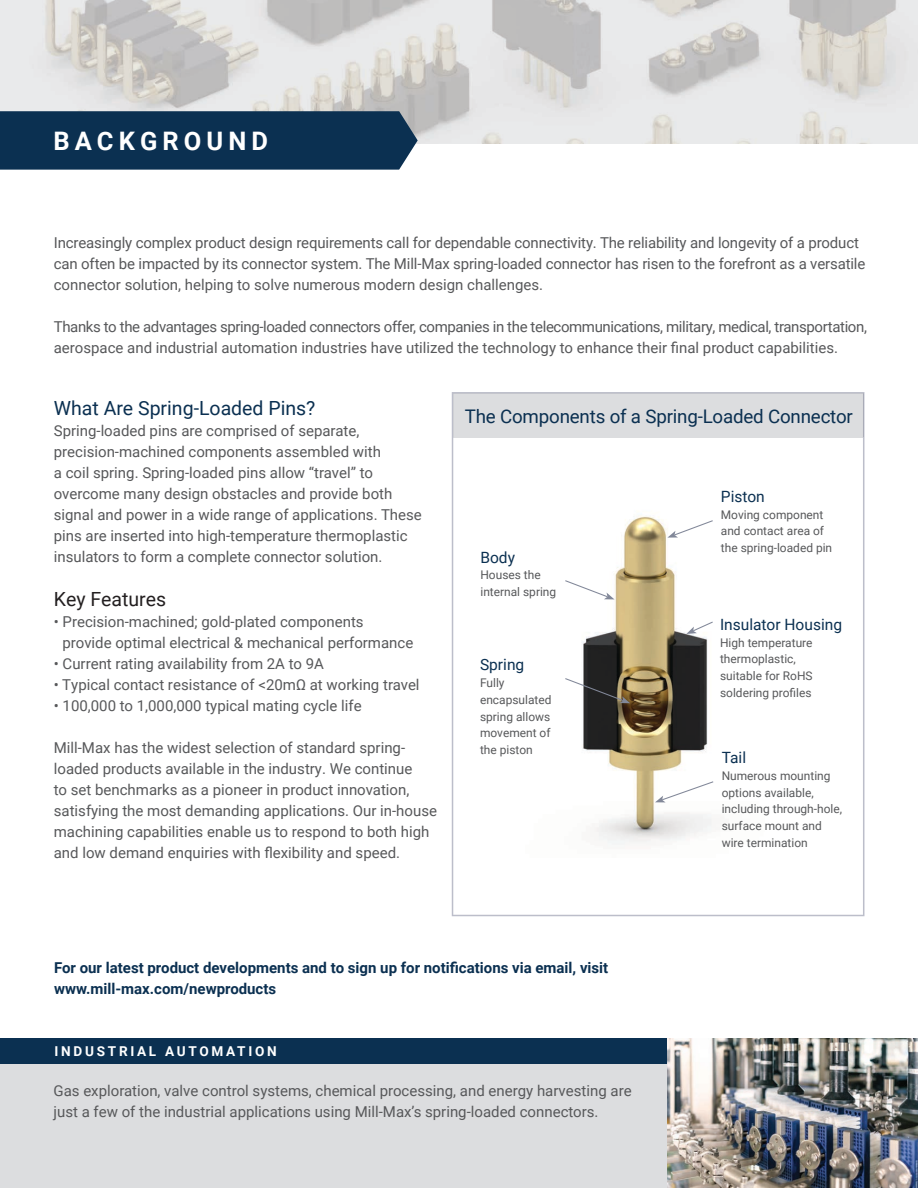
<style>
.page{position:relative;width:918px;height:1188px;background:#fff}
.page>*{position:absolute;margin:0;border:0;box-sizing:border-box;transform-origin:0 0}
.t1{font:700 25.5px "Roboto";letter-spacing:.2em;color:#fff}
.t2{font:19.5px "Roboto";color:#0b3051}
.t3{font:19.5px "Roboto";color:#231f20}
.t4{font:18.75px "Roboto";letter-spacing:-.01em;color:#0b3051}
.t5{font:15.6px "Roboto";color:#0b3051}
.t6{font:15px/21px "Roboto";color:#57585a}
.t7{font:15px/21px "Roboto";letter-spacing:-.025em;color:#57585a}
.t8{font:700 15px/21px "Roboto";color:#0b3051}
.t9{font:700 13.65px "Roboto";letter-spacing:.2em;color:#fff}
.t10{font:12px/16.6px "Roboto";color:#57585a}
</style>
<div class="page">
<svg style="left:452px;top:392px;width:412px;height:524px"></svg>
<div style="left:453px;top:393px;width:411px;height:44px;background:#dcdddf"></div>
<img style="left:0;top:0;width:918px;height:144px">
<div style="left:0;top:111px;width:418px;height:59px;background:#0b3051"></div>
<div style="left:0;top:1040px;width:918px;height:148px;background:#dcdddf"></div>
<div style="left:0;top:1038px;width:864px;height:26px;background:#0b3051"></div>
<img style="left:667px;top:1038px;width:251px;height:150px">
<img style="left:522px;top:494px;width:242px;height:364px">
<svg style="left:667px;top:519px;width:47px;height:19px"></svg>
<svg style="left:686px;top:621px;width:28px;height:13px"></svg>
<svg style="left:655px;top:780px;width:60px;height:22px"></svg>
<svg style="left:564px;top:677px;width:66px;height:26px"></svg>
<svg style="left:564px;top:579px;width:51px;height:20px"></svg>
<h1 class="t1" style="left:53px;top:123px;width:216px">BACKGROUND</h1>
<p class="t6" style="left:54px;top:232px;width:813px">Increasingly complex product design requirements call for dependable connectivity. The reliability and longevity of a product can often be impacted by its connector system. The Mill-Max spring-loaded connector has risen to the forefront as a versatile connector solution, helping to solve numerous modern design challenges.</p>
<p class="t7" style="left:54px;top:316px;width:815px">Thanks to the advantages spring-loaded connectors offer, companies in the telecommunications, military, medical, transportation, aerospace and industrial automation industries have utilized the technology to enhance their final product capabilities.</p>
<h2 class="t2" style="left:54px;top:394px;width:263px">What Are Spring-Loaded Pins?</h2>
<p class="t6" style="left:54px;top:420px;width:370px">Spring-loaded pins are comprised of separate, precision-machined components assembled with<br>a coil spring. Spring-loaded pins allow “travel” to overcome many design obstacles and provide both signal and power in a wide range of applications. These pins are inserted into high-temperature thermoplastic insulators to form a complete connector solution.</p>
<h2 class="t3" style="left:54px;top:586px;width:114px">Key Features</h2>
<p class="t6" style="left:63px;top:611px;width:352px;text-indent:-9px">• Precision-machined; gold-plated components provide optimal electrical &amp; mechanical performance</p>
<p class="t6" style="left:54px;top:653px;width:272px">• Current rating availability from 2A to 9A</p>
<p class="t6" style="left:54px;top:674px;width:367px">• Typical contact resistance of &lt;20mΩ at working travel</p>
<p class="t6" style="left:54px;top:695px;width:309px">• 100,000 to 1,000,000 typical mating cycle life</p>
<p class="t6" style="left:54px;top:737px;width:385px">Mill-Max has the widest selection of standard spring&shy;loaded products available in the industry. We continue<br>to set benchmarks as a pioneer in product innovation, satisfying the most demanding applications. Our in-house machining capabilities enable us to respond to both high and low demand enquiries with flexibility and speed.</p>
<p class="t4" style="left:465px;top:403px;width:390px">The Components of a Spring-Loaded Connector</p>
<p class="t5" style="left:480px;top:546px;width:36px">Body</p>
<p class="t10" style="left:480px;top:566px;width:77px">Houses the internal spring</p>
<p class="t5" style="left:480px;top:654px;width:46px">Spring</p>
<p class="t10" style="left:480px;top:674px;width:73px">Fully encapsulated spring allows movement of the piston</p>
<p class="t5" style="left:721px;top:485px;width:45px">Piston</p>
<p class="t10" style="left:721px;top:506px;width:113px">Moving component and contact area of the spring-loaded pin</p>
<p class="t5" style="left:720px;top:613px;width:123px">Insulator Housing</p>
<p class="t10" style="left:720px;top:634px;width:94px">High temperature thermoplastic, suitable for RoHS soldering profiles</p>
<p class="t5" style="left:722px;top:747px;width:26px">Tail</p>
<p class="t10" style="left:722px;top:767px;width:122px">Numerous mounting options available, including through-hole, surface mount and wire termination</p>
<p class="t8" style="left:54px;top:957px;width:556px">For our latest product developments and to sign up for notifications via email, visit www.mill-max.com/newproducts</p>
<p class="t9" style="left:55px;top:1042px;width:224px">INDUSTRIAL AUTOMATION</p>
<p class="t6" style="left:54px;top:1079px;width:580px">Gas exploration, valve control systems, chemical processing, and energy harvesting are just a few of the industrial applications using Mill-Max’s spring-loaded connectors.</p>
</div>
